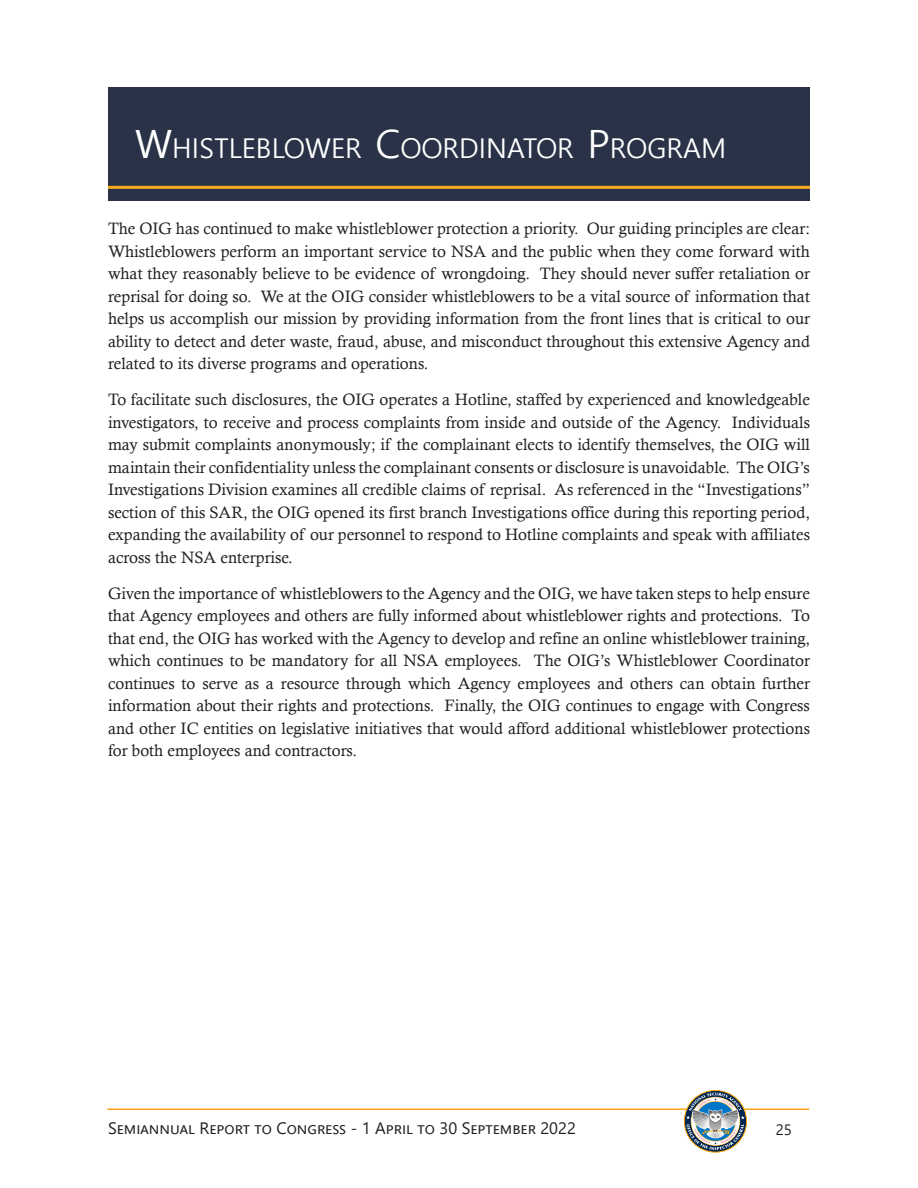
<style>
.page{position:relative;width:918px;height:1188px;background:#fff}
.page>*{position:absolute;margin:0;border:0;box-sizing:border-box;transform-origin:0 0}
.Banner_Style_rev{font:27.3px "Malgun Gothic";color:#fff}
.Paragraph_Text{font:16.5px/22.5px "Calisto";color:#231f20;text-align:justify}
.t1{font:16.5px "Segoe UI";color:#231f20}
.t2{font:15px "Segoe UI";color:#231f20}
.s1{font-size:39px}
</style>
<div class="page">
<hr style="left:107px;top:1108px;width:702px;height:2px;background:#f8a81d">
<div style="left:684px;top:1090px;width:63px;height:62px;border:1px solid #ffa700;border-radius:50%"></div>
<svg style="left:686px;top:1093px;width:59px;height:57px"></svg>
<div style="left:108px;top:88px;width:702px;height:113px;background:#293247"></div>
<hr style="left:108px;top:186px;width:702px;height:3px;background:#f8a81d">
<h2 class="Banner_Style_rev" style="left:135px;top:132px;width:587px"><span class="s1">W</span>HISTLEBLOWER <span class="s1">C</span>OORDINATOR <span class="s1">P</span> ROGRAM</h2>
<p class="Paragraph_Text" style="left:108px;top:217px;width:704px">The OIG has continued to make whistleblower protection a priority. Our guiding principles are clear:<br>Whistleblowers perform an important service to NSA and the public when they come forward with what they reasonably believe to be evidence of wrongdoing. They should never suffer retaliation or reprisal for doing so. We at the OIG consider whistleblowers to be a vital source of information that helps us accomplish our mission by providing information from the front lines that is critical to our ability to detect and deter waste, fraud, abuse, and misconduct throughout this extensive Agency and related to its diverse programs and operations.</p>
<p class="Paragraph_Text" style="left:108px;top:388px;width:704px">To facilitate such disclosures, the OIG operates a Hotline, staffed by experienced and knowledgeable investigators, to receive and process complaints from inside and outside of the Agency. Individuals may submit complaints anonymously; if the complainant elects to identify themselves, the OIG will maintain their confidentiality unless the complainant consents or disclosure is unavoidable. The OIG’s Investigations Division examines all credible claims of reprisal. As referenced in the “Investigations” section of this SAR, the OIG opened its first branch Investigations office during this reporting period, expanding the availability of our personnel to respond to Hotline complaints and speak with affiliates across the NSA enterprise.</p>
<p class="Paragraph_Text" style="left:108px;top:582px;width:704px">Given the importance of whistleblowers to the Agency and the OIG, we have taken steps to help ensure that Agency employees and others are fully informed about whistleblower rights and protections. To that end, the OIG has worked with the Agency to develop and refine an online whistleblower training, which continues to be mandatory for all NSA employees. The OIG’s Whistleblower Coordinator continues to serve as a resource through which Agency employees and others can obtain further information about their rights and protections. Finally, the OIG continues to engage with Congress and other IC entities on legislative initiatives that would afford additional whistleblower protections for both employees and contractors.</p>
<p class="t1" style="left:108px;top:1113px;width:469px">Semiannual Report to Congress - 1 April to 30 September 2022</p>
<p class="t2" style="left:776px;top:1115px;width:18px">25</p>
</div>
